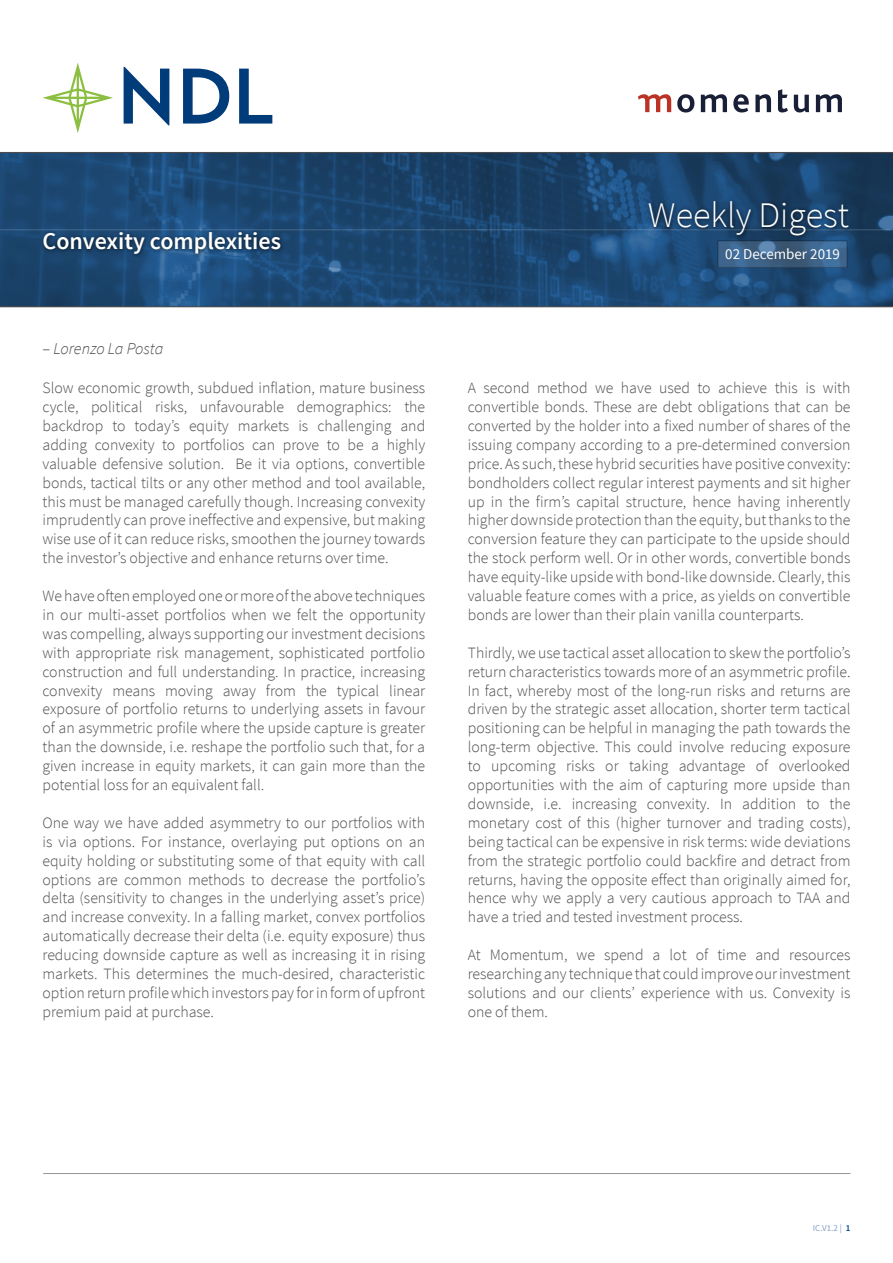
<style>
.page{position:relative;width:893px;height:1263px;background:#fff}
.page>*{position:absolute;margin:0;border:0;box-sizing:border-box;transform-origin:0 0}
.t1{font:300 36px "Source Sans Pro";color:#fff}
.t2{font:600 24px "Source Sans Pro";color:#fff}
.t3{font:italic 300 16.5px "Source Sans Pro";letter-spacing:-.01em;color:#4d4d4f}
.t4{font:300 15.75px/18.9px "Source Sans Pro";color:#4d4d4f;text-align:justify}
.t5{font:15px "Source Sans Pro";color:#fff}
.t6{font:9px "Source Sans Pro";color:#80a4c8}
.s1{font-style:normal;font-size:16.2px}
.s2{font-weight:600;color:#004990}
</style>
<div class="page">
<svg style="left:0;top:153px;width:893px;height:153px;background:#1c4670"></svg>
<hr style="left:0;top:306px;width:893px;height:1px;background:#4d4d4f">
<hr style="left:0;top:152px;width:893px;height:1px;background:#4d4d4f">
<hr style="left:0;top:230px;width:893px;height:1px;background:#fff">
<svg style="left:638px;top:94px;width:33px;height:18px"></svg>
<svg style="left:701px;top:94px;width:26px;height:18px"></svg>
<svg style="left:733px;top:94px;width:16px;height:18px"></svg>
<svg style="left:755px;top:94px;width:16px;height:18px"></svg>
<svg style="left:778px;top:89px;width:10px;height:23px"></svg>
<svg style="left:794px;top:95px;width:15px;height:17px"></svg>
<svg style="left:816px;top:94px;width:26px;height:18px"></svg>
<svg style="left:677px;top:94px;width:17px;height:19px"></svg>
<svg style="left:43px;top:63px;width:70px;height:70px"></svg>
<svg style="left:124px;top:67px;width:45px;height:58px"></svg>
<svg style="left:183px;top:69px;width:46px;height:55px"></svg>
<svg style="left:239px;top:69px;width:33px;height:55px"></svg>
<div style="left:645px;top:197px;width:208px;height:43px;background:#000;opacity:.75"></div>
<div style="left:40px;top:229px;width:245px;height:30px;background:#000;opacity:.75"></div>
<svg style="left:720px;top:243px;width:125px;height:23px;background:#3f658a"></svg>
<hr style="left:43px;top:1173px;width:807px;height:1px;background:#939598">
<h2 class="t2" style="left:43px;top:226px;width:240px">Convexity complexities</h2>
<p class="t3" style="left:43px;top:338px;width:122px"><span class="s1">–</span> Lorenzo La Posta</p>
<p class="t4" style="left:43px;top:378px;width:384px">Slow economic growth, subdued inflation, mature business cycle, political risks, unfavourable demographics: the backdrop to today’s equity markets is challenging and adding convexity to portfolios can prove to be a highly valuable defensive solution. Be it via options, convertible bonds, tactical tilts or any other method and tool available, this must be managed carefully though. Increasing convexity imprudently can prove ineffective and expensive, but making wise use of it can reduce risks, smoothen the journey towards the investor’s objective and enhance returns over time.</p>
<p class="t4" style="left:43px;top:586px;width:384px">We have often employed one or more of the above techniques in our multi-asset portfolios when we felt the opportunity was compelling, always supporting our investment decisions with appropriate risk management, sophisticated portfolio construction and full understanding. In practice, increasing convexity means moving away from the typical linear exposure of portfolio returns to underlying assets in favour of an asymmetric profile where the upside capture is greater than the downside, i.e. reshape the portfolio such that, for a given increase in equity markets, it can gain more than the potential loss for an equivalent fall.</p>
<p class="t4" style="left:43px;top:813px;width:384px">One way we have added asymmetry to our portfolios with is via options. For instance, overlaying put options on an equity holding or substituting some of that equity with call options are common methods to decrease the portfolio’s delta (sensitivity to changes in the underlying asset’s price) and increase convexity. In a falling market, convex portfolios automatically decrease their delta (i.e. equity exposure) thus reducing downside capture as well as increasing it in rising markets. This determines the much-desired, characteristic option return profile which investors pay for in form of upfront premium paid at purchase.</p>
<h1 class="t1" style="left:648px;top:194px;width:202px">Weekly Digest</h1>
<p class="t5" style="left:725px;top:245px;width:116px">02 December 2019</p>
<p class="t4" style="left:468px;top:378px;width:384px">A second method we have used to achieve this is with convertible bonds. These are debt obligations that can be converted by the holder into a fixed number of shares of the issuing company according to a pre-determined conversion price. As such, these hybrid securities have positive convexity: bondholders collect regular interest payments and sit higher up in the firm’s capital structure, hence having inherently higher downside protection than the equity, but thanks to the conversion feature they can participate to the upside should the stock perform well. Or in other words, convertible bonds have equity-like upside with bond-like downside. Clearly, this valuable feature comes with a price, as yields on convertible bonds are lower than their plain vanilla counterparts.</p>
<p class="t4" style="left:468px;top:643px;width:384px">Thirdly, we use tactical asset allocation to skew the portfolio’s return characteristics towards more of an asymmetric profile.<br>In fact, whereby most of the long-run risks and returns are driven by the strategic asset allocation, shorter term tactical positioning can be helpful in managing the path towards the long-term objective. This could involve reducing exposure to upcoming risks or taking advantage of overlooked opportunities with the aim of capturing more upside than downside, i.e. increasing convexity. In addition to the monetary cost of this (higher turnover and trading costs), being tactical can be expensive in risk terms: wide deviations from the strategic portfolio could backfire and detract from returns, having the opposite effect than originally aimed for, hence why we apply a very cautious approach to TAA and have a tried and tested investment process.</p>
<p class="t4" style="left:468px;top:945px;width:384px">At Momentum, we spend a lot of time and resources researching any technique that could improve our investment solutions and our clients’ experience with us. Convexity is one of them.</p>
<p class="t6" style="left:813px;top:1223px;width:39px">IC.V1.2 | <span class="s2">1</span></p>
</div>
